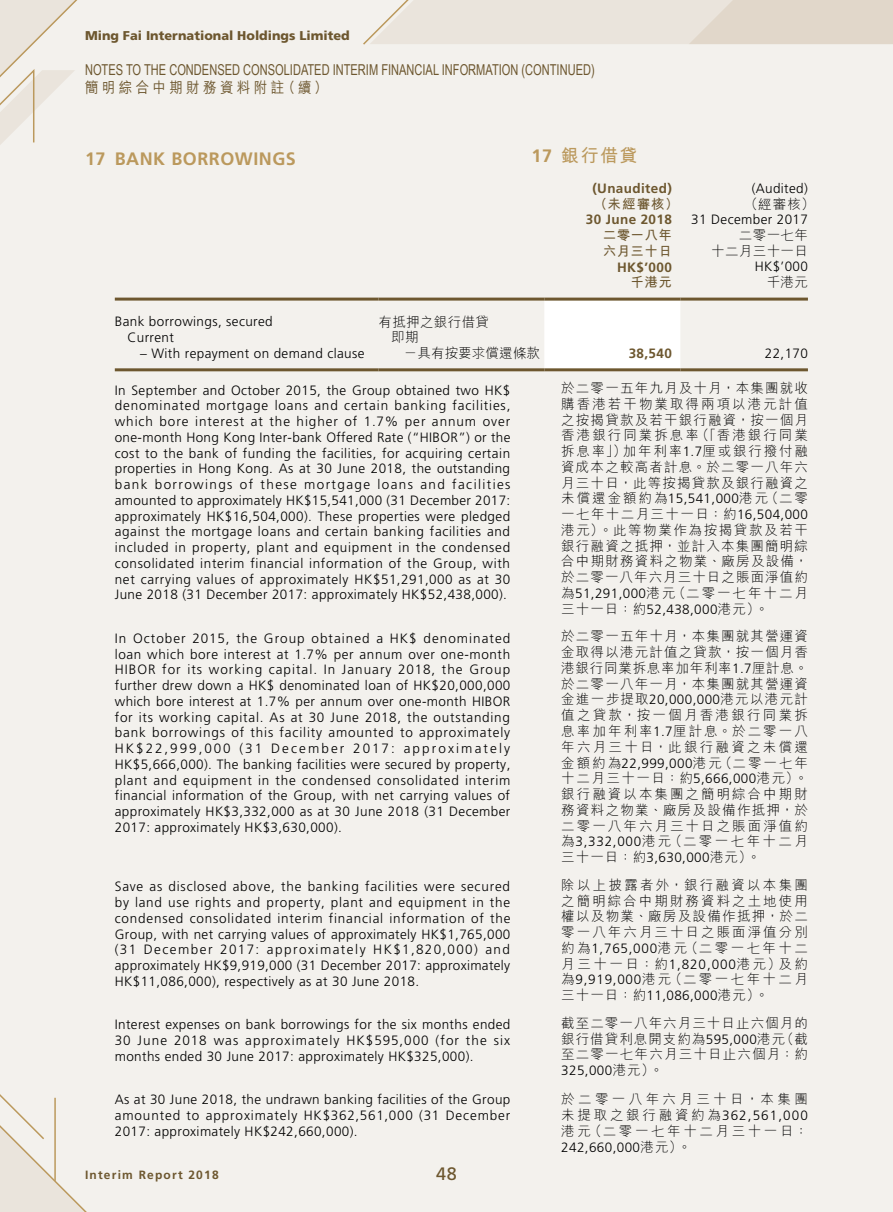
<style>
.page{position:relative;width:893px;height:1212px;background:#f3f1ed}
.page>*{position:absolute;margin:0;border:0;box-sizing:border-box;transform-origin:0 0}
.t1{font:700 18px "Frutiger LT Std";letter-spacing:.03em;color:#bb995d}
.t2{font:700 18px "M Hei HK";color:#bb995d}
.t3{font:18px "Frutiger LT Std";color:#6d572f}
.t4{font:15px "Arial Narrow";color:#6d572f;scale:.9 1}
.t5{font:500 15px "M Hei HK";letter-spacing:.25em;color:#6d572f;scale:.9 1}
.t6{font:300 13.5px/15.8px "Frutiger LT Std";letter-spacing:.03em;color:#000;text-align:justify}
.t7{font:300 13.5px/15.8px "M Hei HK";letter-spacing:.09em;color:#000;text-align:justify}
.t8{font:700 13.5px "Frutiger LT Std";letter-spacing:.03em;color:#6d572f}
.t9{font:300 13.5px "Frutiger LT Std";letter-spacing:.08em;color:#000}
.t10{font:300 13.5px/15.8px "M Hei HK";letter-spacing:.03em;color:#000;text-align:right}
.t11{font:700 13.5px/15.8px "M Hei HK";letter-spacing:.03em;color:#6d572f}
.t12{font:300 13.5px "M Hei HK";letter-spacing:.195em;color:#000}
.t13{font:300 13.5px "M Hei HK";letter-spacing:.25em;color:#000}
.t14{font:300 13.5px "M Hei HK";letter-spacing:.01em;color:#000}
.t15{font:900 12.75px "Frutiger LT Std";color:#6d572f}
.t16{font:700 12px "Frutiger LT Std";letter-spacing:.1em;color:#6d572f}
.s1{font-family:"Frutiger LT Std"}
.s2{font-family:"M Hei HK"}
</style>
<div class="page">
<svg style="left:0;top:1094px;width:87px;height:118px"></svg>
<svg style="left:363px;top:0;width:530px;height:45px;background:#e7e0d6"></svg>
<hr style="left:54px;top:1098px;width:2px;height:83px;background:#bb995d">
<svg style="left:0;top:0;width:78px;height:145px"></svg>
<div style="left:544px;top:301px;width:136px;height:67px;background:#fff"></div>
<hr style="left:115px;top:298px;width:263px;height:3px;background:#6d572f">
<hr style="left:378px;top:298px;width:166px;height:3px;background:#6d572f">
<hr style="left:544px;top:298px;width:136px;height:3px;background:#6d572f">
<hr style="left:680px;top:298px;width:128px;height:3px;background:#6d572f">
<hr style="left:115px;top:368px;width:263px;height:3px;background:#6d572f">
<hr style="left:378px;top:368px;width:166px;height:3px;background:#6d572f">
<hr style="left:544px;top:368px;width:136px;height:3px;background:#6d572f">
<hr style="left:680px;top:368px;width:128px;height:3px;background:#6d572f">
<p class="t15" style="left:85px;top:28px;width:266px">Ming Fai International Holdings Limited</p>
<p class="t4" style="left:85px;top:58px;width:568px">NOTES TO THE CONDENSED CONSOLIDATED INTERIM FINANCIAL INFORMATION (CONTINUED)</p>
<p class="t5" style="left:85px;top:77px;width:271px">簡明綜合中期財務資料附註（續）</p>
<h1 class="t1" style="left:85px;top:148px;width:212px">17 BANK BORROWINGS</h1>
<h1 class="t2" style="left:531px;top:143px;width:107px"><span class="s1">17</span> 銀行借貸</h1>
<p class="t8" style="left:592px;top:180px;width:81px">(Unaudited)</p>
<p class="t6" style="left:752px;top:181px;width:58px">(Audited)</p>
<p class="t11" style="left:594px;top:195px;width:86px">（未經審核）</p>
<p class="t7" style="left:744px;top:195px;width:72px">（經審核）</p>
<p class="t8" style="left:586px;top:212px;width:87px">30 June 2018</p>
<p class="t6" style="left:691px;top:211px;width:118px">31 December 2017</p>
<p class="t11" style="left:603px;top:226px;width:71px">二零一八年六月三十日</p>
<p class="t10" style="left:711px;top:227px;width:98px">二零一七年<br>十二月三十一日</p>
<p class="t8" style="left:617px;top:259px;width:56px">HK$’000</p>
<p class="t6" style="left:755px;top:259px;width:55px">HK$’000</p>
<p class="t11" style="left:631px;top:274px;width:43px">千港元</p>
<p class="t7" style="left:767px;top:274px;width:43px">千港元</p>
<p class="t6" style="left:115px;top:314px;width:159px">Bank borrowings, secured</p>
<p class="t10" style="left:378px;top:313px;width:112px">有抵押之銀行借貸</p>
<p class="t6" style="left:127px;top:329px;width:48px">Current</p>
<p class="t7" style="left:391px;top:329px;width:29px">即期</p>
<p class="t6" style="left:140px;top:345px;width:226px">– With repayment on demand clause</p>
<p class="t14" style="left:404px;top:344px;width:137px">－具有按要求償還條款</p>
<p class="t8" style="left:629px;top:345px;width:45px">38,540</p>
<p class="t6" style="left:765px;top:345px;width:45px">22,170</p>
<p class="t6" style="left:115px;top:382px;width:397px">In September and October 2015, the Group obtained two HK$ denominated mortgage loans and certain banking facilities, which bore interest at the higher of 1.7% per annum over one-month Hong Kong Inter-bank Offered Rate (“HIBOR”) or the cost to the bank of funding the facilities, for acquiring certain properties in Hong Kong. As at 30 June 2018, the outstanding bank borrowings of these mortgage loans and facilities amounted to approximately HK$15,541,000 (31 December 2017: approximately HK$16,504,000). These properties were pledged against the mortgage loans and certain banking facilities and included in property, plant and equipment in the condensed consolidated interim financial information of the Group, with net carrying values of approximately HK$51,291,000 as at 30<br>June 2018 (31 December 2017: approximately HK$52,438,000).</p>
<p class="t6" style="left:115px;top:630px;width:397px">In October 2015, the Group obtained a HK$ denominated loan which bore interest at 1.7% per annum over one-month HIBOR for its working capital. In January 2018, the Group further drew down a HK$ denominated loan of HK$20,000,000 which bore interest at 1.7% per annum over one-month HIBOR for its working capital. As at 30 June 2018, the outstanding bank borrowings of this facility amounted to approximately HK$22,999,000 (31 December 2017: approximately HK$5,666,000). The banking facilities were secured by property, plant and equipment in the condensed consolidated interim financial information of the Group, with net carrying values of approximately HK$3,332,000 as at 30 June 2018 (31 December 2017: approximately HK$3,630,000).</p>
<p class="t7" style="left:561px;top:380px;width:248px">於二零一五年九月及十月，本集團就收購香港若干物業取得兩項以港元計值之按揭貸款及若干銀行融資，按一個月香港銀行同業拆息率（「香港銀行同業拆息率」）加年利率<span class="s1">1.7</span>厘或銀行撥付融資成本之較高者計息。於二零一八年六月三十日，此等按揭貸款及銀行融資之未償還金額約為<span class="s1">15,541,000</span>港元（二零一七年十二月三十一日：約<span class="s1">16,504,000</span>港元）。此等物業作為按揭貸款及若干銀行融資之抵押，並計入本集團簡明綜合中期財務資料之物業、廠房及設備，於二零一八年六月三十日之賬面淨值約為<span class="s1">51,291,000</span>港元（二零一七年十二月三十一日：約<span class="s1">52,438,000</span>港元）。</p>
<p class="t7" style="left:561px;top:628px;width:248px">於二零一五年十月，本集團就其營運資金取得以港元計值之貸款，按一個月香港銀行同業拆息率加年利率<span class="s1">1.7</span>厘計息。於二零一八年一月，本集團就其營運資金進一步提取<span class="s1">20,000,000</span>港元以港元計值之貸款，按一個月香港銀行同業拆息率加年利率<span class="s1">1.7</span>厘計息。於二零一八年六月三十日，此銀行融資之未償還金額約為<span class="s1">22,999,000</span>港元（二零一七年十二月三十一日：約<span class="s1">5,666,000</span>港元）。銀行融資以本集團之簡明綜合中期財務資料之物業、廠房及設備作抵押，於二零一八年六月三十日之賬面淨值約為<span class="s1">3,332,000</span>港元（二零一七年十二月三十一日：約<span class="s1">3,630,000</span>港元）。</p>
<p class="t7" style="left:561px;top:876px;width:248px">除以上披露者外，銀行融資以本集團之簡明綜合中期財務資料之土地使用權以及物業、廠房及設備作抵押，於二零一八年六月三十日之賬面淨值分別約為<span class="s1">1,765,000</span>港元（二零一七年十二月三十一日：約<span class="s1">1,820,000</span>港元）及約為<span class="s1">9,919,000</span>港元（二零一七年十二月三十一日：約<span class="s1">11,086,000</span>港元）。</p>
<p class="t7" style="left:561px;top:1014px;width:248px">截至二零一八年六月三十日止六個月的銀行借貸利息開支約為<span class="s1">595,000</span>港元（截至二零一七年六月三十日止六個月：約</p>
<p class="t6" style="left:561px;top:1063px;width:104px">325,000<span class="s2">港元）。</span></p>
<p class="t13" style="left:561px;top:1090px;width:248px">於二零一八年六月三十日，本集團</p>
<p class="t9" style="left:561px;top:1108px;width:248px"><span class="s2">未提取之銀行融資約為</span>362,561,000</p>
<p class="t12" style="left:561px;top:1121px;width:248px">港元（二零一七年十二月三十一日：</p>
<p class="t6" style="left:561px;top:1139px;width:131px">242,660,000<span class="s2">港元）。</span></p>
<p class="t6" style="left:115px;top:879px;width:397px">Save as disclosed above, the banking facilities were secured by land use rights and property, plant and equipment in the condensed consolidated interim financial information of the Group, with net carrying values of approximately HK$1,765,000 (31 December 2017: approximately HK$1,820,000) and approximately HK$9,919,000 (31 December 2017: approximately HK$11,086,000), respectively as at 30 June 2018.</p>
<p class="t6" style="left:115px;top:1017px;width:397px">Interest expenses on bank borrowings for the six months ended 30 June 2018 was approximately HK$595,000 (for the six months ended 30 June 2017: approximately HK$325,000).</p>
<p class="t6" style="left:115px;top:1092px;width:397px">As at 30 June 2018, the undrawn banking facilities of the Group amounted to approximately HK$362,561,000 (31 December 2017: approximately HK$242,660,000).</p>
<p class="t16" style="left:85px;top:1168px;width:135px">Interim Report 2018</p>
<h1 class="t3" style="left:436px;top:1163px;width:22px">48</h1>
</div>
